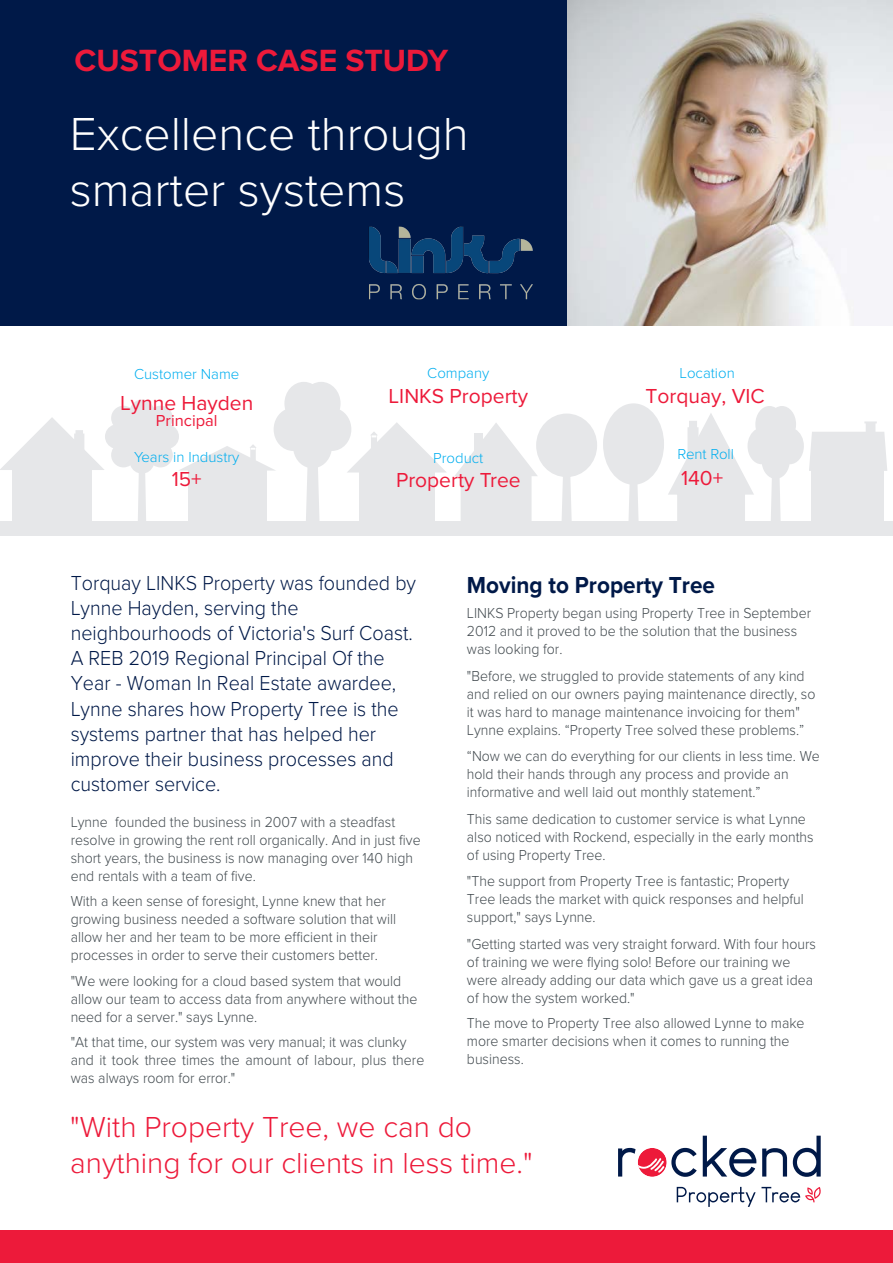
<style>
.page{position:relative;width:893px;height:1263px;background:#fff}
.page>*{position:absolute;margin:0;border:0;box-sizing:border-box;transform-origin:0 0}
.t1{font:300 48px/55.7px "Proxima Nova";color:#fff}
.t2{font:700 31.8px "Proxima Nova";color:#ed1a3a}
.t3{font:300 30px/36px "Proxima Nova";color:#ed1a3a}
.t4{font:700 24px "Proxima Nova";color:#001948;scale:.94 1}
.t5{font:300 21px/25.2px "Proxima Nova";color:#001948;scale:.94 1}
.t6{font:21px "Proxima Nova";color:#ed1a3a}
.t7{font:16.5px "Proxima Nova";color:#ed1a3a}
.t8{font:300 15px/18px "Proxima Nova";color:#41494e;scale:.94 1}
.t9{font:300 15px "Proxima Nova";color:#00aeef}
</style>
<div class="page">
<svg style="left:455px;top:423px;width:82px;height:98px"></svg>
<hr style="left:476px;top:473px;width:4px;height:11px;background:#e6e7e9">
<div style="left:469px;top:473px;width:5px;height:11px;background:#e6e7e9"></div>
<div style="left:603px;top:403px;width:61px;height:82px;background:#e6e7e9;border-radius:50%"></div>
<svg style="left:618px;top:479px;width:31px;height:42px"></svg>
<div style="left:536px;top:414px;width:61px;height:63px;background:#e6e7e9;border-radius:50%"></div>
<svg style="left:552px;top:473px;width:29px;height:48px"></svg>
<svg style="left:668px;top:406px;width:219px;height:115px"></svg>
<svg style="left:0;top:382px;width:446px;height:139px"></svg>
<div style="left:0;top:521px;width:893px;height:15px;background:#e6e7e9"></div>
<hr style="left:360px;top:470px;width:74px;height:4px;background:#e6e7e9">
<hr style="left:188px;top:469px;width:77px;height:2px;background:#e6e7e9">
<hr style="left:13px;top:469px;width:78px;height:2px;background:#e6e7e9">
<div style="left:0;top:0;width:893px;height:325px;background:#001948"></div>
<div style="left:0;top:1230px;width:893px;height:33px;background:#ed1a3a"></div>
<svg style="left:671px;top:1148px;width:26px;height:29px"></svg>
<svg style="left:703px;top:1136px;width:53px;height:41px"></svg>
<svg style="left:793px;top:1136px;width:28px;height:41px"></svg>
<svg style="left:762px;top:1148px;width:25px;height:28px"></svg>
<svg style="left:638px;top:1148px;width:29px;height:29px"></svg>
<svg style="left:618px;top:1148px;width:46px;height:28px"></svg>
<svg style="left:677px;top:1187px;width:144px;height:20px"></svg>
<img style="left:568px;top:1px;width:324px;height:324px">
<img style="left:369px;top:226px;width:164px;height:74px">
<h2 class="t2" style="left:75px;top:42px;width:375px">CUSTOMER CASE STUDY</h2>
<h1 class="t1" style="left:70px;top:104px;width:400px">Excellence through smarter systems</h1>
<p class="t9" style="left:134px;top:365px;width:107px">Customer Name</p>
<h3 class="t6" style="left:120px;top:390px;width:135px">Lynne Hayden</h3>
<p class="t7" style="left:156px;top:411px;width:63px">Principal</p>
<p class="t9" style="left:134px;top:448px;width:107px">Years in Industry</p>
<h3 class="t6" style="left:172px;top:467px;width:31px">15+</h3>
<p class="t9" style="left:427px;top:364px;width:64px">Company</p>
<h3 class="t6" style="left:389px;top:384px;width:141px">LINKS Property</h3>
<p class="t9" style="left:433px;top:449px;width:52px">Product</p>
<h3 class="t6" style="left:396px;top:468px;width:126px">Property Tree</h3>
<p class="t9" style="left:679px;top:364px;width:57px">Location</p>
<h3 class="t6" style="left:646px;top:383px;width:121px">Torquay, VIC</h3>
<p class="t9" style="left:677px;top:445px;width:58px">Rent Roll</p>
<h3 class="t6" style="left:681px;top:466px;width:44px">140+</h3>
<p class="t5" style="left:71px;top:569px;width:369px">Torquay LINKS Property was founded by Lynne Hayden, serving the neighbourhoods of Victoria's Surf Coast.<br>A REB 2019 Regional Principal Of the Year - Woman In Real Estate awardee, Lynne shares how Property Tree is the systems partner that has helped her improve their business processes and customer service.</p>
<p class="t8" style="left:71px;top:812px;width:374px">Lynne founded the business in 2007 with a steadfast resolve in growing the rent roll organically. And in just five short years, the business is now managing over 140 high end rentals with a team of five.</p>
<p class="t8" style="left:71px;top:891px;width:348px">With a keen sense of foresight, Lynne knew that her growing business needed a software solution that will allow her and her team to be more efficient in their processes in order to serve their customers better.</p>
<p class="t8" style="left:71px;top:971px;width:370px">"We were looking for a cloud based system that would allow our team to access data from anywhere without the need for a server." says Lynne.</p>
<p class="t8" style="left:71px;top:1032px;width:378px">"At that time, our system was very manual; it was clunky and it took three times the amount of labour, plus there was always room for error."</p>
<h3 class="t4" style="left:467px;top:567px;width:265px">Moving to Property Tree</h3>
<p class="t8" style="left:467px;top:603px;width:368px">LINKS Property began using Property Tree in September<br>2012 and it proved to be the solution that the business was looking for.</p>
<p class="t8" style="left:467px;top:666px;width:372px">"Before, we struggled to provide statements of any kind and relied on our owners paying maintenance directly, so it was hard to manage maintenance invoicing for them" Lynne explains. “Property Tree solved these problems.”</p>
<p class="t8" style="left:467px;top:746px;width:377px">“Now we can do everything for our clients in less time. We hold their hands through any process and provide an informative and well laid out monthly statement.”</p>
<p class="t8" style="left:467px;top:809px;width:370px">This same dedication to customer service is what Lynne also noticed with Rockend, especially in the early months of using Property Tree.</p>
<p class="t8" style="left:467px;top:871px;width:360px">"The support from Property Tree is fantastic; Property<br>Tree leads the market with quick responses and helpful support," says Lynne.</p>
<p class="t8" style="left:467px;top:934px;width:373px">"Getting started was very straight forward. With four hours of training we were flying solo! Before our training we were already adding our data which gave us a great idea of how the system worked."</p>
<p class="t8" style="left:467px;top:1013px;width:361px">The move to Property Tree also allowed Lynne to make more smarter decisions when it comes to running the business.</p>
<h3 class="t3" style="left:70px;top:1107px;width:464px">"With Property Tree, we can do anything for our clients in less time."</h3>
</div>
